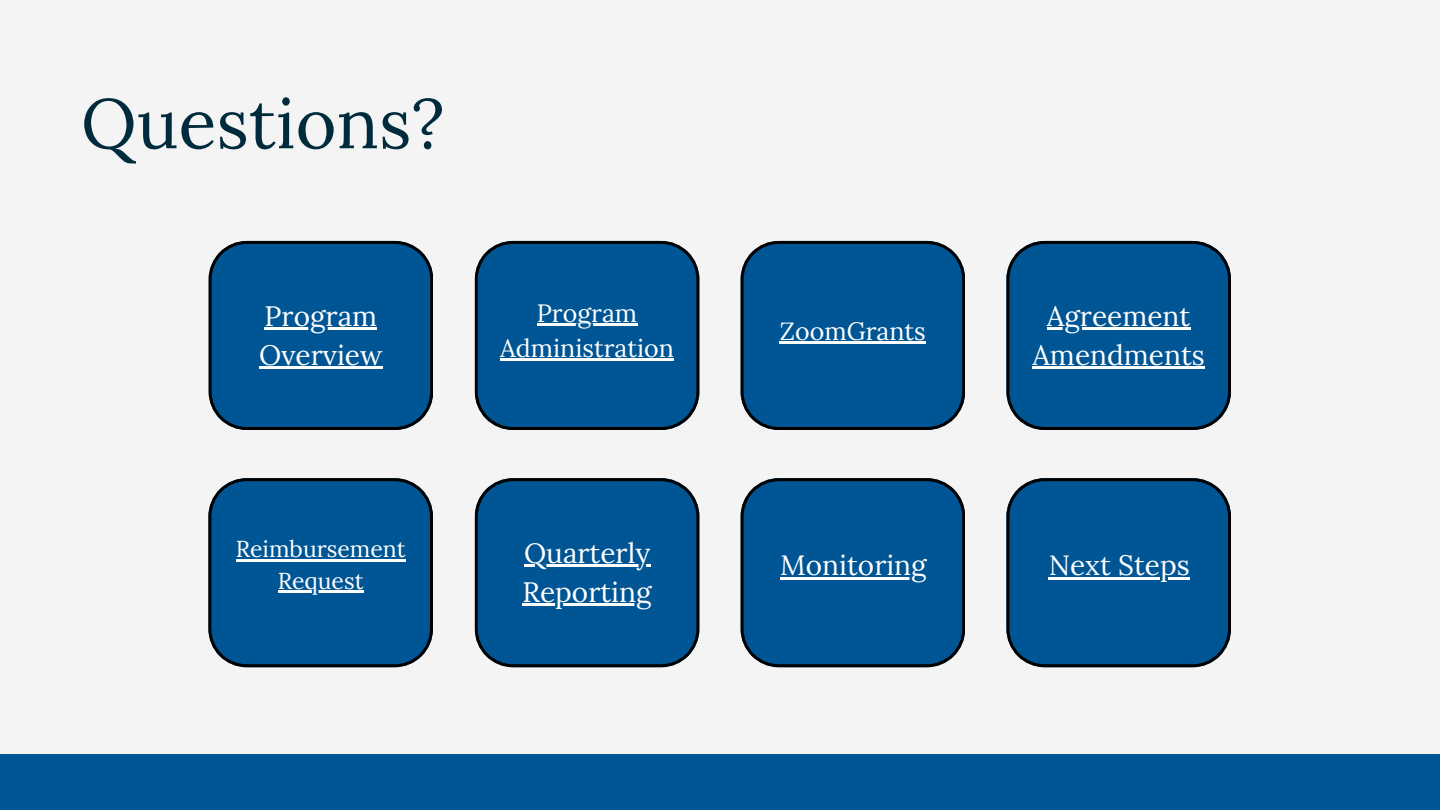
<style>
.page{position:relative;width:1440px;height:810px;background:#f4f4f4}
.page>*{position:absolute;margin:0;border:0;box-sizing:border-box;transform-origin:0 0}
.t1{font:70px "Lora";color:#002b3c}
.t2{font:28px/39px "Lora";color:#fff}
.t3{font:25px/34.5px "Lora";color:#fff;text-align:center}
.t4{font:23px/31.5px "Lora";color:#fff;text-align:center}
</style>
<div class="page">
<svg style="left:209px;top:241px;width:224px;height:189px;background:#085690"></svg>
<hr style="left:265px;top:327px;width:112px;height:2px;background:#fff">
<hr style="left:259px;top:366px;width:124px;height:2px;background:#fff">
<svg style="left:1006px;top:478px;width:225px;height:189px;background:#085690"></svg>
<hr style="left:1049px;top:577px;width:141px;height:2px;background:#fff">
<svg style="left:741px;top:478px;width:224px;height:189px;background:#075690"></svg>
<hr style="left:780px;top:577px;width:147px;height:2px;background:#fff">
<svg style="left:208px;top:478px;width:225px;height:189px;background:#085791"></svg>
<hr style="left:236px;top:559px;width:170px;height:2px;background:#fff">
<hr style="left:278px;top:590px;width:86px;height:3px;background:#fff">
<svg style="left:475px;top:478px;width:224px;height:189px;background:#06568f"></svg>
<hr style="left:524px;top:564px;width:126px;height:3px;background:#fff">
<hr style="left:523px;top:603px;width:129px;height:3px;background:#fff">
<svg style="left:1006px;top:241px;width:225px;height:189px;background:#095791"></svg>
<hr style="left:1047px;top:327px;width:143px;height:2px;background:#fff">
<hr style="left:1032px;top:366px;width:173px;height:2px;background:#fff">
<svg style="left:475px;top:241px;width:224px;height:189px;background:#075690"></svg>
<hr style="left:537px;top:324px;width:100px;height:2px;background:#fff">
<hr style="left:500px;top:358px;width:174px;height:3px;background:#fff">
<svg style="left:741px;top:241px;width:224px;height:189px;background:#075690"></svg>
<hr style="left:780px;top:341px;width:146px;height:2px;background:#fff">
<div style="left:0;top:755px;width:1440px;height:55px;background:#005695"></div>
<h1 class="t1" style="left:81px;top:78px;width:365px">Questions?</h1>
<p class="t2" style="left:259px;top:296px;width:125px">Program<br>Overview</p>
<p class="t3" style="left:500px;top:296px;width:175px">Program<br>Administration</p>
<p class="t4" style="left:236px;top:533px;width:171px">Reimbursement<br>Request</p>
<p class="t2" style="left:523px;top:533px;width:131px">Quarterly<br>Reporting</p>
<p class="t3" style="left:780px;top:313px;width:148px">ZoomGrants</p>
<p class="t2" style="left:1032px;top:296px;width:174px;text-align:center">Agreement<br>Amendments</p>
<p class="t2" style="left:780px;top:546px;width:148px">Monitoring</p>
<p class="t2" style="left:1049px;top:546px;width:143px">Next Steps</p>
</div>
